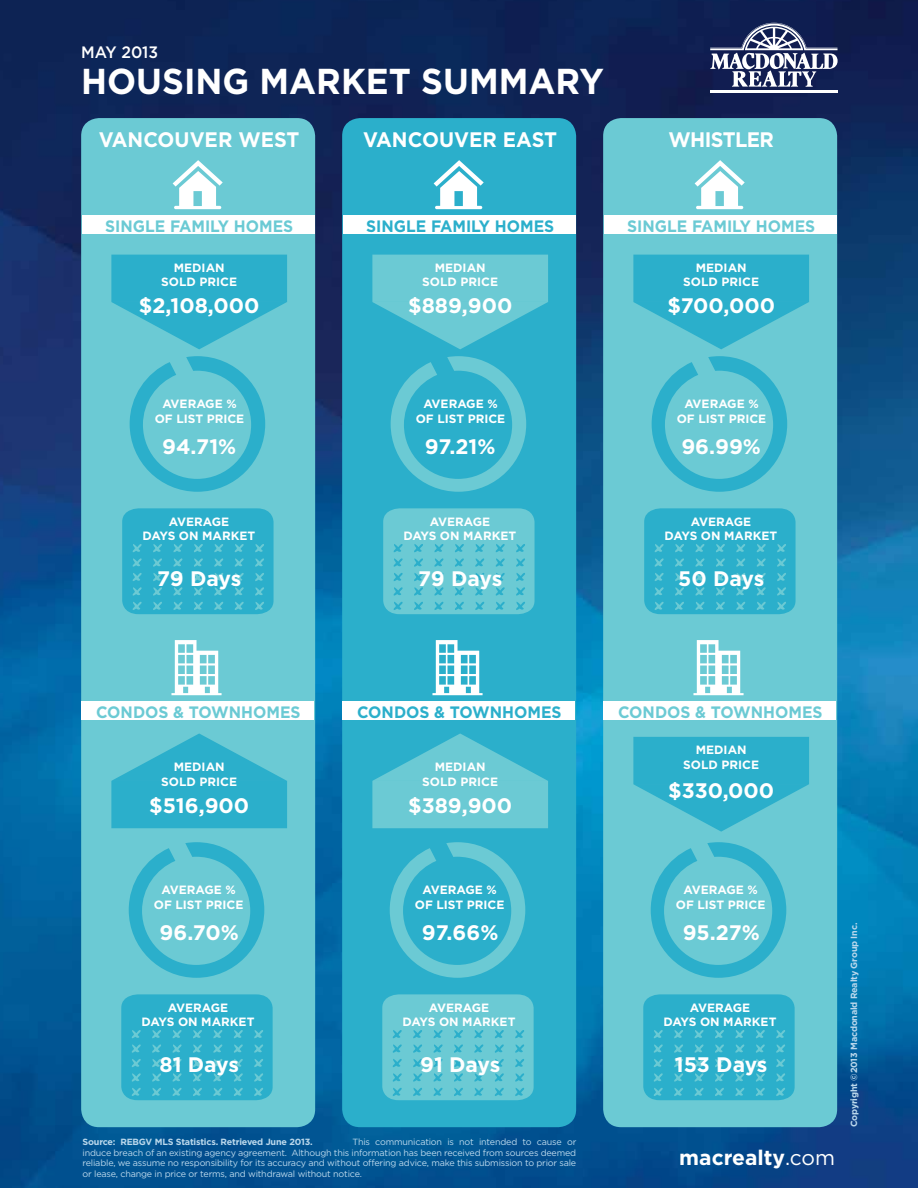
<style>
.page{position:relative;width:918px;height:1188px;background:#fff}
.page>*{position:absolute;margin:0;border:0;box-sizing:border-box;transform-origin:0 0}
.t1{font:700 36px "Gotham";color:#fff;scale:.95 1}
.t2{font:700 21px "Gotham";color:#fff}
.t3{font:700 21px "Gotham";color:#fff;scale:.95 1}
.t4{font:700 21px "Gotham";letter-spacing:-.03em;color:#fff;scale:.95 1}
.t5{font:700 16.5px "Gotham";color:#6bcad4;scale:.95 1}
.t6{font:700 16.5px "Gotham";color:#2bafcb;scale:.95 1}
.t7{font:500 16.5px "Gotham";color:#fff;scale:.95 1}
.t8{font:700 12px/14.4px "Gotham";color:#fff}
.t9{font:9px/10.8px "Gotham";letter-spacing:-.02em;color:#bbd8ec;text-align:justify}
.t10{font:700 9px "Gotham";letter-spacing:-.02em;color:#bbd8ec}
.s1{font-weight:400}
</style>
<div class="page">
<img style="left:0;top:0;width:918px;height:1188px">
<div style="left:81px;top:118px;width:234px;height:1009px;background:#6bcad4;border-radius:18px"></div>
<hr style="left:710px;top:92px;width:128px;height:1px;background:#fff">
<hr style="left:710px;top:90px;width:128px;height:2px;background:#fff">
<svg style="left:710px;top:23px;width:128px;height:64px"></svg>
<svg style="left:173px;top:160px;width:50px;height:49px"></svg>
<svg style="left:130px;top:356px;width:135px;height:136px"></svg>
<svg style="left:122px;top:508px;width:152px;height:106px"></svg>
<div style="left:82px;top:216px;width:232px;height:18px;background:#fff"></div>
<svg style="left:171px;top:640px;width:51px;height:55px"></svg>
<div style="left:81px;top:702px;width:233px;height:18px;background:#fff"></div>
<svg style="left:129px;top:842px;width:135px;height:136px"></svg>
<svg style="left:121px;top:994px;width:152px;height:106px"></svg>
<div style="left:342px;top:118px;width:234px;height:1009px;background:#2bafcb;border-radius:18px"></div>
<svg style="left:434px;top:160px;width:50px;height:49px"></svg>
<svg style="left:391px;top:356px;width:135px;height:136px"></svg>
<svg style="left:383px;top:508px;width:152px;height:106px"></svg>
<div style="left:343px;top:216px;width:232px;height:18px;background:#fff"></div>
<svg style="left:432px;top:640px;width:51px;height:55px"></svg>
<div style="left:342px;top:702px;width:232px;height:18px;background:#fff"></div>
<svg style="left:390px;top:842px;width:135px;height:136px"></svg>
<svg style="left:382px;top:994px;width:152px;height:106px"></svg>
<div style="left:603px;top:118px;width:234px;height:1009px;background:#6bcad4;border-radius:18px"></div>
<svg style="left:695px;top:160px;width:50px;height:49px"></svg>
<svg style="left:652px;top:356px;width:135px;height:136px"></svg>
<svg style="left:644px;top:508px;width:152px;height:106px"></svg>
<div style="left:604px;top:216px;width:232px;height:18px;background:#fff"></div>
<svg style="left:693px;top:640px;width:51px;height:55px"></svg>
<div style="left:603px;top:702px;width:233px;height:18px;background:#fff"></div>
<svg style="left:651px;top:842px;width:135px;height:136px"></svg>
<svg style="left:643px;top:994px;width:152px;height:106px"></svg>
<svg style="left:111px;top:255px;width:176px;height:94px"></svg>
<svg style="left:111px;top:733px;width:176px;height:95px"></svg>
<svg style="left:372px;top:255px;width:176px;height:94px"></svg>
<svg style="left:372px;top:733px;width:176px;height:95px"></svg>
<svg style="left:633px;top:255px;width:176px;height:94px"></svg>
<svg style="left:633px;top:737px;width:176px;height:95px"></svg>
<h3 class="t7" style="left:81px;top:42px;width:83px">May 2013</h3>
<h1 class="t1" style="left:81px;top:59px;width:552px">HOUSING MARKET SU MMARY</h1>
<h2 class="t3" style="left:99px;top:127px;width:213px">VANCOUVER WEST</h2>
<h2 class="t3" style="left:363px;top:127px;width:206px">VANCOUVER EAST</h2>
<h2 class="t4" style="left:668px;top:127px;width:113px">WHISTLER</h2>
<h3 class="t5" style="left:105px;top:216px;width:81px">SINGLE FAM</h3>
<h3 class="t5" style="left:205px;top:216px;width:94px">ILY HOMES</h3>
<h3 class="t6" style="left:366px;top:216px;width:81px">SINGLE FAM</h3>
<h3 class="t6" style="left:466px;top:216px;width:94px">ILY HOMES</h3>
<h3 class="t5" style="left:627px;top:216px;width:81px">SINGLE FAM</h3>
<h3 class="t5" style="left:727px;top:216px;width:94px">ILY HOMES</h3>
<p class="t8" style="left:161px;top:260px;width:77px;text-align:center">MEDIAN<br>SOLD PRICE</p>
<p class="t8" style="left:422px;top:260px;width:77px;text-align:center">MEDIAN<br>SOLD PRICE</p>
<p class="t8" style="left:683px;top:260px;width:77px;text-align:center">MEDIAN<br>SOLD PRICE</p>
<h2 class="t2" style="left:139px;top:293px;width:122px">$2,108,000</h2>
<h2 class="t2" style="left:408px;top:293px;width:106px">$889,900</h2>
<h2 class="t2" style="left:667px;top:293px;width:109px">$700,000</h2>
<p class="t8" style="left:155px;top:397px;width:89px;text-indent:51px">GE %<br>OF LIST PRICE</p>
<p class="t8" style="left:162px;top:397px;width:27px">AVERA</p>
<p class="t8" style="left:416px;top:397px;width:89px;text-indent:51px">GE %<br>OF LIST PRICE</p>
<p class="t8" style="left:423px;top:397px;width:27px">AVERA</p>
<p class="t8" style="left:677px;top:397px;width:89px;text-indent:51px">GE %<br>OF LIST PRICE</p>
<p class="t8" style="left:684px;top:397px;width:27px">AVERA</p>
<h2 class="t2" style="left:162px;top:434px;width:76px">94.71%</h2>
<h2 class="t2" style="left:425px;top:434px;width:72px">97.21%</h2>
<h2 class="t2" style="left:681px;top:434px;width:81px">96.99%</h2>
<p class="t8" style="left:143px;top:514px;width:86px;text-indent:69px">GE<br>DAYS ON MARKET</p>
<p class="t8" style="left:169px;top:514px;width:27px">AVERA</p>
<p class="t8" style="left:404px;top:514px;width:86px;text-indent:69px">GE<br>DAYS ON MARKET</p>
<p class="t8" style="left:430px;top:514px;width:27px">AVERA</p>
<p class="t8" style="left:665px;top:514px;width:86px;text-indent:69px">GE<br>DAYS ON MARKET</p>
<p class="t8" style="left:691px;top:514px;width:27px">AVERA</p>
<h2 class="t2" style="left:157px;top:565px;width:86px">79 DAYS</h2>
<h2 class="t2" style="left:418px;top:565px;width:86px">79 DAYS</h2>
<h2 class="t2" style="left:678px;top:565px;width:88px">50 DAYS</h2>
<h3 class="t5" style="left:96px;top:702px;width:217px">CONDOS &amp; TOWNHOMES</h3>
<h3 class="t6" style="left:357px;top:702px;width:217px">CONDOS &amp; TOWNHOMES</h3>
<h3 class="t5" style="left:618px;top:702px;width:217px">CONDOS &amp; TOWNHOMES</h3>
<p class="t8" style="left:161px;top:760px;width:77px;text-align:center">MEDIAN<br>SOLD PRICE</p>
<h2 class="t2" style="left:149px;top:793px;width:102px">$516,900</h2>
<p class="t8" style="left:422px;top:760px;width:77px;text-align:center">MEDIAN<br>SOLD PRICE</p>
<h2 class="t2" style="left:408px;top:793px;width:105px">$389,900</h2>
<p class="t8" style="left:683px;top:743px;width:77px;text-align:center">MEDIAN<br>SOLD PRICE</p>
<h2 class="t2" style="left:668px;top:777px;width:108px">$330,000</h2>
<p class="t8" style="left:154px;top:883px;width:89px;text-indent:51px">GE %<br>OF LIST PRICE</p>
<p class="t8" style="left:161px;top:883px;width:27px">AVERA</p>
<p class="t8" style="left:415px;top:883px;width:89px;text-indent:51px">GE %<br>OF LIST PRICE</p>
<p class="t8" style="left:422px;top:883px;width:27px">AVERA</p>
<p class="t8" style="left:676px;top:883px;width:89px;text-indent:51px">GE %<br>OF LIST PRICE</p>
<p class="t8" style="left:683px;top:883px;width:27px">AVERA</p>
<h2 class="t2" style="left:160px;top:920px;width:81px">96.70%</h2>
<h2 class="t2" style="left:422px;top:920px;width:78px">97.66%</h2>
<h2 class="t2" style="left:683px;top:920px;width:79px">95.27%</h2>
<p class="t8" style="left:142px;top:1000px;width:86px;text-indent:69px">GE<br>DAYS ON MARKET</p>
<p class="t8" style="left:168px;top:1000px;width:27px">AVERA</p>
<p class="t8" style="left:403px;top:1000px;width:86px;text-indent:69px">GE<br>DAYS ON MARKET</p>
<p class="t8" style="left:429px;top:1000px;width:27px">AVERA</p>
<p class="t8" style="left:664px;top:1000px;width:86px;text-indent:69px">GE<br>DAYS ON MARKET</p>
<p class="t8" style="left:690px;top:1000px;width:27px">AVERA</p>
<h2 class="t2" style="left:159px;top:1051px;width:81px">81 DAYS</h2>
<h2 class="t2" style="left:420px;top:1051px;width:82px">91 DAYS</h2>
<h2 class="t2" style="left:675px;top:1051px;width:94px">153 DAYS</h2>
<p class="t10" style="left:83px;top:1136px;width:232px">SOURCE: REBGV MLS STATISTICS. RETRIEVED JUNE 2013.</p>
<p class="t9" style="left:83px;top:1136px;width:495px;text-indent:270px">This communication is not intended to cause or induce breach of an existing agency agreement. Although this information has been received from sources deemed reliable, we assume no responsibility for its accuracy and without offering advice, make this submission to prior sale or lease, change in price or terms, and withdrawal without notice.</p>
<h2 class="t2" style="left:679px;top:1145px;width:157px">MACREALTY<span class="s1">.com</span></h2>
<p class="t10" style="left:849px;top:1127px;width:206px;rotate:-90deg">COPYRIGHT ©2013 MACDONALD REALTY GROUP I NC.</p>
</div>
